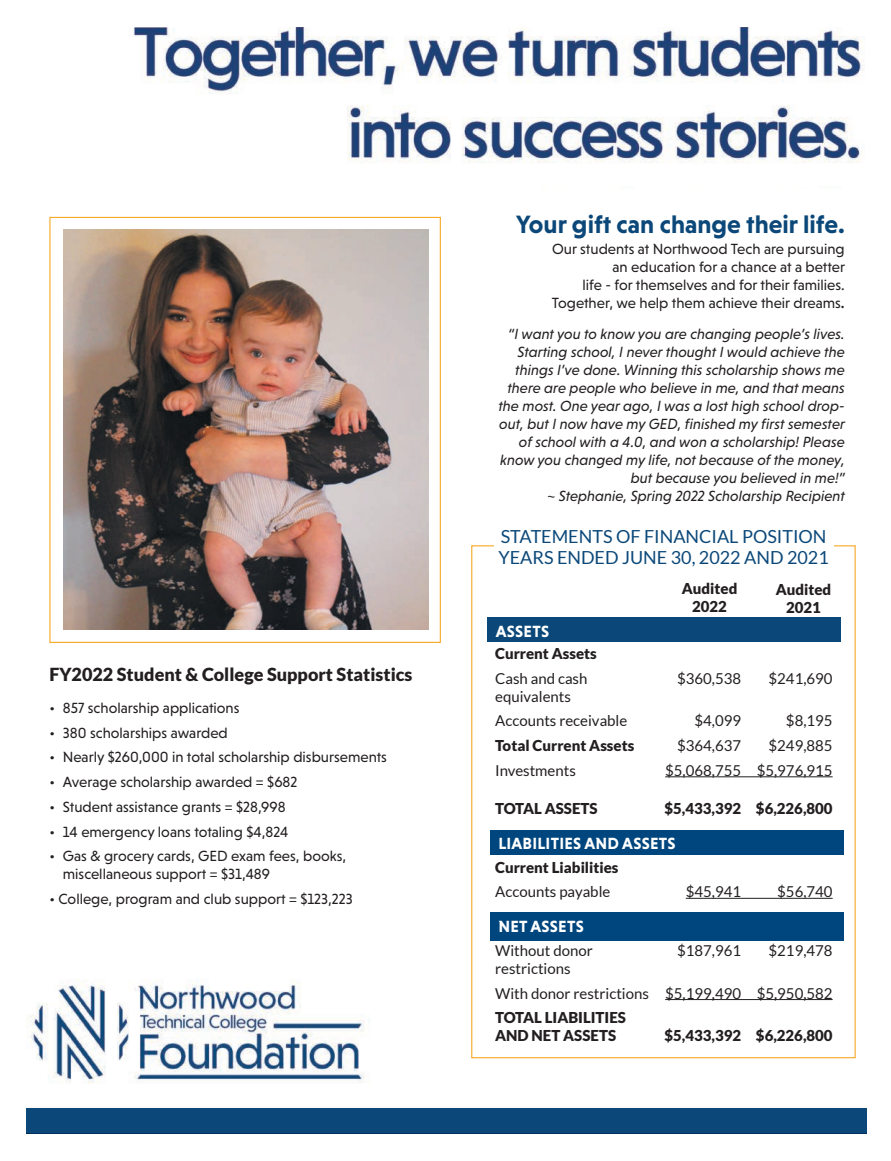
<style>
.page{position:relative;width:891px;height:1161px;background:#fff}
.page>*{position:absolute;margin:0;border:0;box-sizing:border-box;transform-origin:0 0}
.t1{font:700 25.5px "Niveau Grotesk";color:#0b4879}
.t2{font:18px/21.6px "Lato";color:#0b4879}
.t3{font:900 18px "Lato";color:#231f20}
.t4{font:700 16.5px "Niveau Grotesk";letter-spacing:.015em;color:#fff}
.t5{font:15px/18px "Niveau Grotesk";color:#231f20;text-align:right}
.t6{font:italic 15px/18px "Niveau Grotesk";color:#231f20;text-align:right}
.t7{font:15px/24.8px "Lato";color:#231f20}
.t8{font:900 15px/18px "Lato";color:#231f20;text-align:center}
.s1{font-weight:500}
</style>
<div class="page">
<img style="left:27px;top:27px;width:840px;height:1082px">
<div style="left:466px;top:190px;width:401px;height:276px;background:#fff"></div>
<div style="left:27px;top:1109px;width:840px;height:24px;background:#0b4879"></div>
<div style="left:460px;top:452px;width:417px;height:640px;background:#fff"></div>
<div style="left:487px;top:618px;width:354px;height:24px;background:#0b4879"></div>
<div style="left:490px;top:831px;width:354px;height:24px;background:#00467e"></div>
<div style="left:490px;top:912px;width:354px;height:28px;background:#00467e"></div>
<hr style="left:665px;top:776px;width:168px;height:1px;background:#231f20">
<hr style="left:686px;top:898px;width:147px;height:1px;background:#231f20">
<hr style="left:665px;top:999px;width:168px;height:1px;background:#231f20">
<img style="left:63px;top:229px;width:365px;height:400px">
<div style="left:14px;top:666px;width:427px;height:286px;background:#fff"></div>
<p class="t3" style="left:49px;top:664px;width:365px">FY2022 Student &amp; College Support Statistics</p>
<p class="t5" style="left:49px;top:699px;width:192px">• 857 scholarship applications</p>
<p class="t5" style="left:49px;top:724px;width:180px">• 380 scholarships awarded</p>
<p class="t5" style="left:49px;top:748px;width:339px">• Nearly $260,000 in total scholarship disbursements</p>
<p class="t5" style="left:49px;top:773px;width:250px">• Average scholarship awarded = $682</p>
<p class="t5" style="left:49px;top:798px;width:238px">• Student assistance grants = $28,998</p>
<p class="t5" style="left:49px;top:823px;width:240px">• 14 emergency loans totaling $4,824</p>
<p class="t5" style="left:63px;top:847px;width:285px;text-align:left;text-indent:-13px">• Gas &amp; grocery cards, GED exam fees, books, miscellaneous support = $31,489</p>
<p class="t5" style="left:49px;top:890px;width:305px">• College, program and club support = $123,223</p>
<h1 class="t1" style="left:516px;top:209px;width:330px">Your gift can change their life.</h1>
<p class="t5" style="left:552px;top:240px;width:295px">Our students at Northwood Tech are pursuing an education for a chance at a better<br>life - for themselves and for their families.<br>Together, we help them achieve their dreams<span class="s1">.</span></p>
<p class="t6" style="left:499px;top:325px;width:348px">“I want you to know you are changing people’s lives.<br>Starting school, I never thought I would achieve the things I’ve done. Winning this scholarship shows me there are people who believe in me, and that means the most. One year ago, I was a lost high school drop&shy;out, but I now have my GED, finished my first semester of school with a 4.0, and won a scholarship! Please know you changed my life, not because of the money, but because you believed in me!”<br>~ Stephanie, Spring 2022 Scholarship Recipient</p>
<p class="t2" style="left:498px;top:525px;width:332px">STATEMENTS OF FINANCIAL POSITION<br>YEARS ENDED JUNE 30, 2022 AND 2021</p>
<p class="t4" style="left:496px;top:622px;width:55px">ASSETS</p>
<p class="t8" style="left:682px;top:579px;width:57px">Audited<br>2022</p>
<p class="t8" style="left:776px;top:580px;width:57px">Audited<br>2021</p>
<p class="t8" style="left:495px;top:644px;width:103px">Current Assets</p>
<p class="t7" style="left:495px;top:666px;width:94px">Cash and cash</p>
<p class="t7" style="left:677px;top:666px;width:66px">$360,538</p>
<p class="t7" style="left:769px;top:666px;width:66px">$241,690</p>
<p class="t7" style="left:495px;top:684px;width:134px">equivalents<br>Accounts receivable</p>
<p class="t7" style="left:694px;top:708px;width:48px">$4,099</p>
<p class="t7" style="left:786px;top:708px;width:48px">$8,195</p>
<p class="t8" style="left:495px;top:736px;width:141px">Total Current Assets</p>
<p class="t7" style="left:677px;top:733px;width:66px">$364,637</p>
<p class="t7" style="left:769px;top:733px;width:66px">$249,885</p>
<p class="t7" style="left:495px;top:758px;width:82px">Investments</p>
<p class="t7" style="left:665px;top:758px;width:169px">$5,068,755 $5,976,915</p>
<p class="t8" style="left:495px;top:799px;width:104px">TOTAL ASSETS</p>
<p class="t8" style="left:664px;top:799px;width:170px">$5,433,392 $6,226,800</p>
<p class="t4" style="left:498px;top:834px;width:179px">LIABILITIES AND ASSETS</p>
<p class="t8" style="left:495px;top:858px;width:125px">Current Liabilities</p>
<p class="t7" style="left:495px;top:879px;width:117px">Accounts payable</p>
<p class="t7" style="left:686px;top:879px;width:57px">$45,941</p>
<p class="t7" style="left:777px;top:879px;width:57px">$56,740</p>
<p class="t4" style="left:498px;top:917px;width:87px">NET ASSETS</p>
<p class="t7" style="left:495px;top:938px;width:99px">Without donor</p>
<p class="t7" style="left:677px;top:938px;width:66px">$187,961</p>
<p class="t7" style="left:769px;top:938px;width:66px">$219,478</p>
<p class="t7" style="left:495px;top:956px;width:339px">restrictions<br>With donor restrictions $5,199,490 $5,950,582</p>
<p class="t8" style="left:495px;top:1008px;width:132px;text-align:left">TOTAL LIABILITIES<br>AND NET ASSETS</p>
<p class="t8" style="left:664px;top:1026px;width:170px">$5,433,392 $6,226,800</p>
</div>
